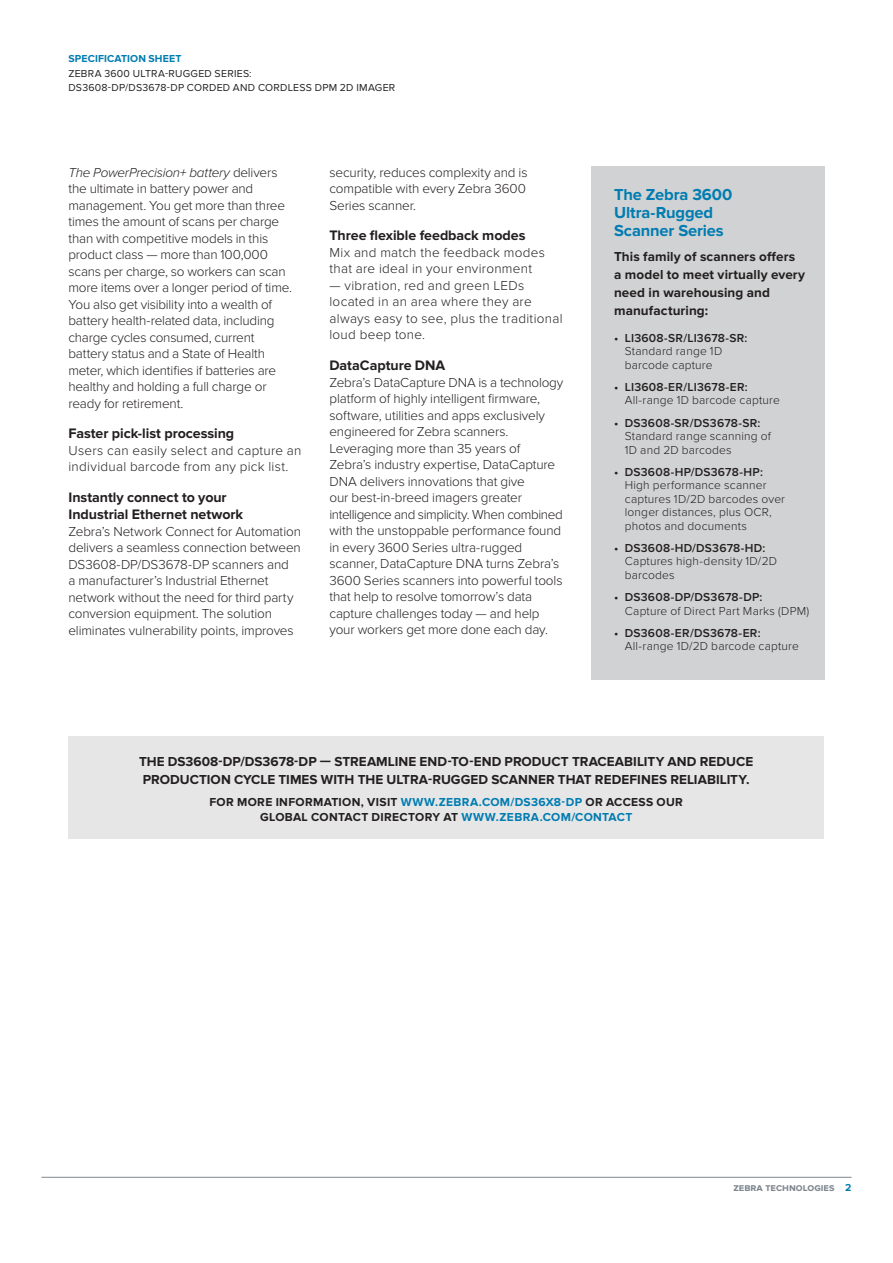
<style>
.page{position:relative;width:893px;height:1263px;background:#fff}
.page>*{position:absolute;margin:0;border:0;box-sizing:border-box;transform-origin:0 0}
.t1{font:700 16.5px/18px "Proxima Nova";letter-spacing:-.005em;color:#007cb1}
.t2{font:700 14.25px/17.2px "Proxima Nova";letter-spacing:-.005em;color:#231f20}
.t3{font:300 13.5px/16.5px "Proxima Nova";letter-spacing:-.01em;color:#231f20}
.t4{font:700 13.5px/18px "Proxima Nova";letter-spacing:.005em;color:#231f20}
.t5{font:300 13.5px/16.5px "Proxima Nova";letter-spacing:.02em;color:#231f20}
.t6{font:300 12px/13.5px "Proxima Nova";letter-spacing:.015em;color:#231f20}
.t7{font:600 12px "Proxima Nova";letter-spacing:.02em;color:#231f20}
.t8{font:700 12px/15.3px "Proxima Nova";letter-spacing:.03em;color:#231f20;text-align:center}
.t9{font:10.5px/14.2px "Proxima Nova";letter-spacing:.025em;color:#231f20}
.t10{font:700 10.5px "Proxima Nova";letter-spacing:.01em;color:#007cb1}
.t11{font:700 10.5px "Proxima Nova";color:#7e868d}
.s1{font-style:italic}
.s2{color:#007cb1}
</style>
<div class="page">
<hr style="left:41px;top:1177px;width:810px;height:1px;background:#7e868d">
<div style="left:68px;top:736px;width:756px;height:103px;background:#e6e6e7"></div>
<div style="left:591px;top:166px;width:233px;height:513px;background:#d1d2d3"></div>
<p class="t10" style="left:68px;top:53px;width:114px">SPECIFICATION SHEET</p>
<p class="t9" style="left:68px;top:66px;width:328px">ZEBRA 3600 ULTRA-RUGGED SERIES:<br>DS3608-DP/DS3678-DP CORDED AND CORDLESS DPM 2D IMAGER</p>
<p class="t3" style="left:68px;top:164px;width:225px"><span class="s1">The PowerPrecision+ battery</span> delivers the ultimate in battery power and management. You get more than three times the amount of scans per charge than with competitive models in this product class — more than 100,000 scans per charge, so workers can scan more items over a longer period of time.<br>You also get visibility into a wealth of battery health-related data, including charge cycles consumed, current battery status and a State of Health meter, which identifies if batteries are healthy and holding a full charge or ready for retirement.</p>
<p class="t2" style="left:68px;top:425px;width:167px">Faster pick-list processing</p>
<p class="t5" style="left:68px;top:442px;width:235px">Users can easily select and capture an individual barcode from any pick list.</p>
<p class="t2" style="left:68px;top:489px;width:176px">Instantly connect to your<br>Industrial Ethernet network</p>
<p class="t3" style="left:68px;top:523px;width:234px">Zebra’s Network Connect for Automation delivers a seamless connection between DS3608-DP/DS3678-DP scanners and<br>a manufacturer’s Industrial Ethernet network without the need for third party conversion equipment. The solution eliminates vulnerability points, improves</p>
<p class="t3" style="left:329px;top:164px;width:200px;text-align:justify">security, reduces complexity and is compatible with every Zebra 3600<br>Series scanner.</p>
<p class="t2" style="left:329px;top:227px;width:197px">Three flexible feedback modes</p>
<p class="t5" style="left:329px;top:244px;width:217px">Mix and match the feedback modes that are ideal in your environment</p>
<p class="t5" style="left:329px;top:277px;width:235px">— vibration, red and green LEDs located in an area where they are always easy to see, plus the traditional loud beep tone.</p>
<p class="t2" style="left:329px;top:357px;width:117px">DataCapture DNA</p>
<p class="t3" style="left:329px;top:374px;width:235px">Zebra’s DataCapture DNA is a technology platform of highly intelligent firmware, software, utilities and apps exclusively engineered for Zebra scanners.<br>Leveraging more than 35 years of Zebra’s industry expertise, DataCapture DNA delivers innovations that give<br>our best-in-breed imagers greater intelligence and simplicity. When combined with the unstoppable performance found in every 3600 Series ultra-rugged scanner, DataCapture DNA turns Zebra’s 3600 Series scanners into powerful tools that help to resolve tomorrow’s data capture challenges today — and help your workers get more done each day.</p>
<p class="t1" style="left:614px;top:186px;width:120px">The Zebra 3600<br>Ultra-Rugged<br>Scanner Series</p>
<p class="t4" style="left:614px;top:248px;width:193px">This family of scanners offers a model to meet virtually every need in warehousing and manufacturing:</p>
<p class="t7" style="left:614px;top:331px;width:135px">• LI3608-SR/LI3678-SR:</p>
<p class="t6" style="left:625px;top:345px;width:99px">Standard range 1D barcode capture</p>
<p class="t7" style="left:614px;top:380px;width:135px">• LI3608-ER/LI3678-ER:</p>
<p class="t6" style="left:625px;top:394px;width:156px">All-range 1D barcode capture</p>
<p class="t7" style="left:614px;top:416px;width:148px">• DS3608-SR/DS3678-SR:</p>
<p class="t6" style="left:625px;top:429px;width:148px">Standard range scanning of<br>1D and 2D barcodes</p>
<p class="t7" style="left:614px;top:465px;width:150px">• DS3608-HP/DS3678-HP:</p>
<p class="t6" style="left:625px;top:479px;width:162px">High performance scanner captures 1D/2D barcodes over longer distances, plus OCR, photos and documents</p>
<p class="t7" style="left:614px;top:541px;width:153px">• DS3608-HD/DS3678-HD:</p>
<p class="t6" style="left:625px;top:555px;width:154px">Captures high-density 1D/2D barcodes</p>
<p class="t7" style="left:614px;top:590px;width:150px">• DS3608-DP/DS3678-DP:</p>
<p class="t6" style="left:625px;top:604px;width:186px">Capture of Direct Part Marks (DPM)</p>
<p class="t7" style="left:614px;top:626px;width:148px">• DS3608-ER/DS3678-ER:</p>
<p class="t6" style="left:625px;top:640px;width:176px">All-range 1D/2D barcode capture</p>
<p class="t4" style="left:139px;top:752px;width:616px">THE DS3608-DP/DS3678-DP — STREAMLINE END-TO-END PRODUCT TRACEABILITY AND REDUCE<br>PRODUCTION CYCLE TIMES WITH THE ULTRA-RUGGED SCANNER THAT REDEFINES RELIABILITY.</p>
<p class="t8" style="left:209px;top:794px;width:475px">FOR MORE INFORMATION, VISIT <span class="s2">WWW.ZEBRA.COM/DS36X8-DP</span> OR ACCESS OUR<br>GLOBAL CONTACT DIRECTORY AT <span class="s2">WWW.ZEBRA.COM/CONTACT</span></p>
<p class="t11" style="left:733px;top:1181px;width:120px">zebra technologies <span class="s2">2</span></p>
</div>
